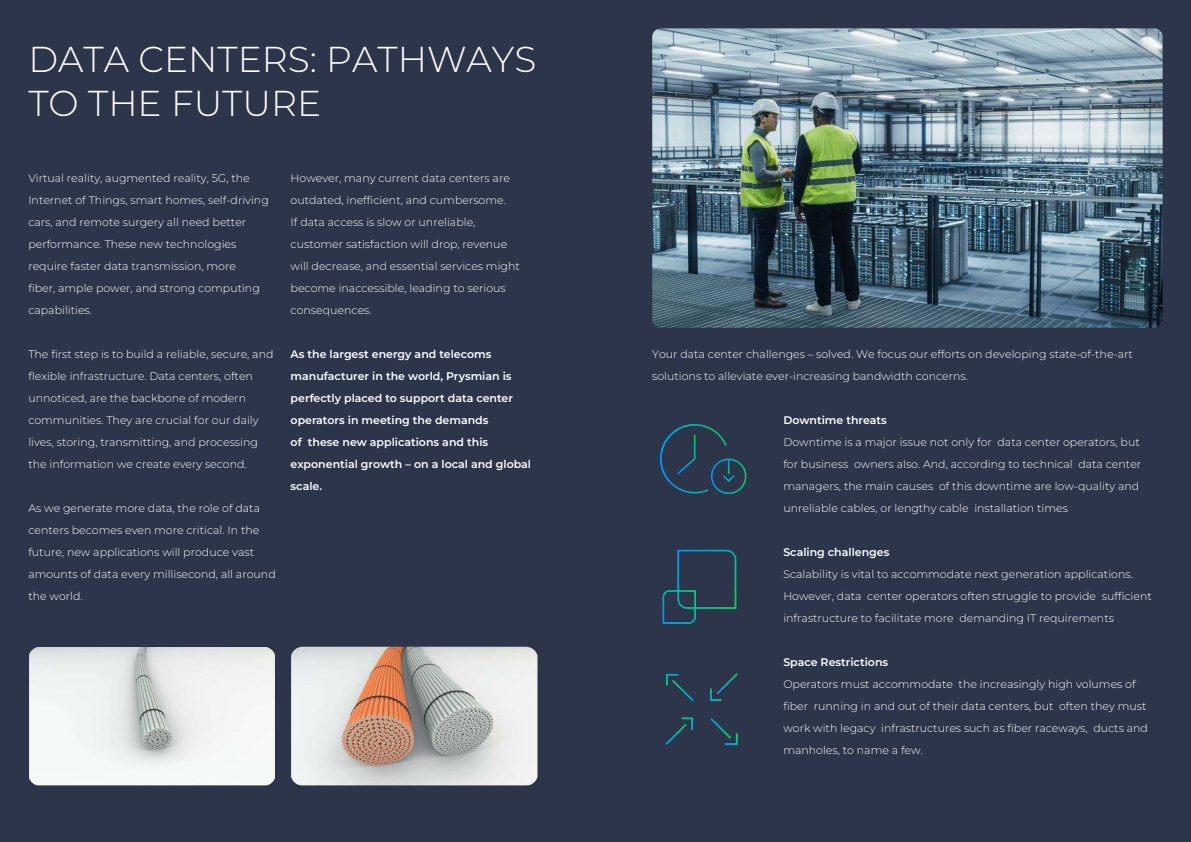
<style>
.page{position:relative;width:1191px;height:842px;background:#2d354a}
.page>*{position:absolute;margin:0;border:0;box-sizing:border-box;transform-origin:0 0}
.HEADLINE{font:100 36px/44px "Montserrat";color:#fff}
.BODY_-_NARATION{font:100 11px/22px "Montserrat";color:#fff}
.BODY_-_QUOTES{font:600 11px/22px "Montserrat";color:#fff}
.BODY_-_NARATION-2{font:600 11px "Montserrat";color:#fff}
.s1{font-weight:600}
</style>
<div class="page">
<img style="left:291px;top:647px;width:246px;height:139px">
<img style="left:29px;top:647px;width:246px;height:139px">
<img style="left:652px;top:28px;width:510px;height:300px">
<svg style="left:660px;top:424px;width:76px;height:70px"></svg>
<div style="left:711px;top:458px;width:35px;height:36px;border:2px solid #fff;border-radius:50%"></div>
<img style="left:662px;top:550px;width:74px;height:74px">
<img style="left:665px;top:673px;width:73px;height:72px">
<p class="HEADLINE" style="left:28px;top:37px;width:509px">DATA CENTERS: PATHWAYS<br>TO THE FUTURE</p>
<p class="BODY_-_NARATION" style="left:28px;top:167px;width:242px">Virtual reality, augmented reality, 5G, the Internet of Things, smart homes, self-driving cars, and remote surgery all need better performance. These new technologies require faster data transmission, more<br>fiber, ample power, and strong computing capabilities.</p>
<p class="BODY_-_NARATION" style="left:28px;top:343px;width:247px">The first step is to build a reliable, secure, and flexible infrastructure. Data centers, often unnoticed, are the backbone of modern communities. They are crucial for our daily lives, storing, transmitting, and processing the information we create every second.</p>
<p class="BODY_-_NARATION" style="left:28px;top:497px;width:249px">As we generate more data, the role of data centers becomes even more critical. In the future, new applications will produce vast amounts of data every millisecond, all around the world.</p>
<p class="BODY_-_NARATION" style="left:291px;top:167px;width:231px">However, many current data centers are outdated, inefficient, and cumbersome.<br>If data access is slow or unreliable, customer satisfaction will drop, revenue will decrease, and essential services might become inaccessible, leading to serious consequences.</p>
<p class="BODY_-_QUOTES" style="left:291px;top:343px;width:242px">As the largest energy and telecoms manufacturer in the world, Prysmian is perfectly placed to support data center operators in meeting the demands<br>of these new applications and this exponential growth – on a local and global scale.</p>
<p class="BODY_-_NARATION" style="left:652px;top:343px;width:482px">Your data center challenges – solved. We focus our efforts on developing state-of-the-art solutions to alleviate ever-increasing bandwidth concerns.</p>
<p class="BODY_-_NARATION" style="left:783px;top:409px;width:359px"><span class="s1">Downtime threats<br></span>Downtime is a major issue not only for data center operators, but for business owners also. And, according to technical data center managers, the main causes of this downtime are low-quality and unreliable cables, or lengthy cable installation times</p>
<p class="BODY_-_NARATION-2" style="left:783px;top:545px;width:107px">Scaling challenges</p>
<p class="BODY_-_NARATION" style="left:783px;top:563px;width:370px">Scalability is vital to accommodate next generation applications.<br>However, data center operators often struggle to provide sufficient infrastructure to facilitate more demanding IT requirements</p>
<p class="BODY_-_NARATION-2" style="left:783px;top:655px;width:106px">Space Restrictions</p>
<p class="BODY_-_NARATION" style="left:783px;top:673px;width:366px">Operators must accommodate the increasingly high volumes of fiber running in and out of their data centers, but often they must work with legacy infrastructures such as fiber raceways, ducts and manholes, to name a few.</p>
</div>
